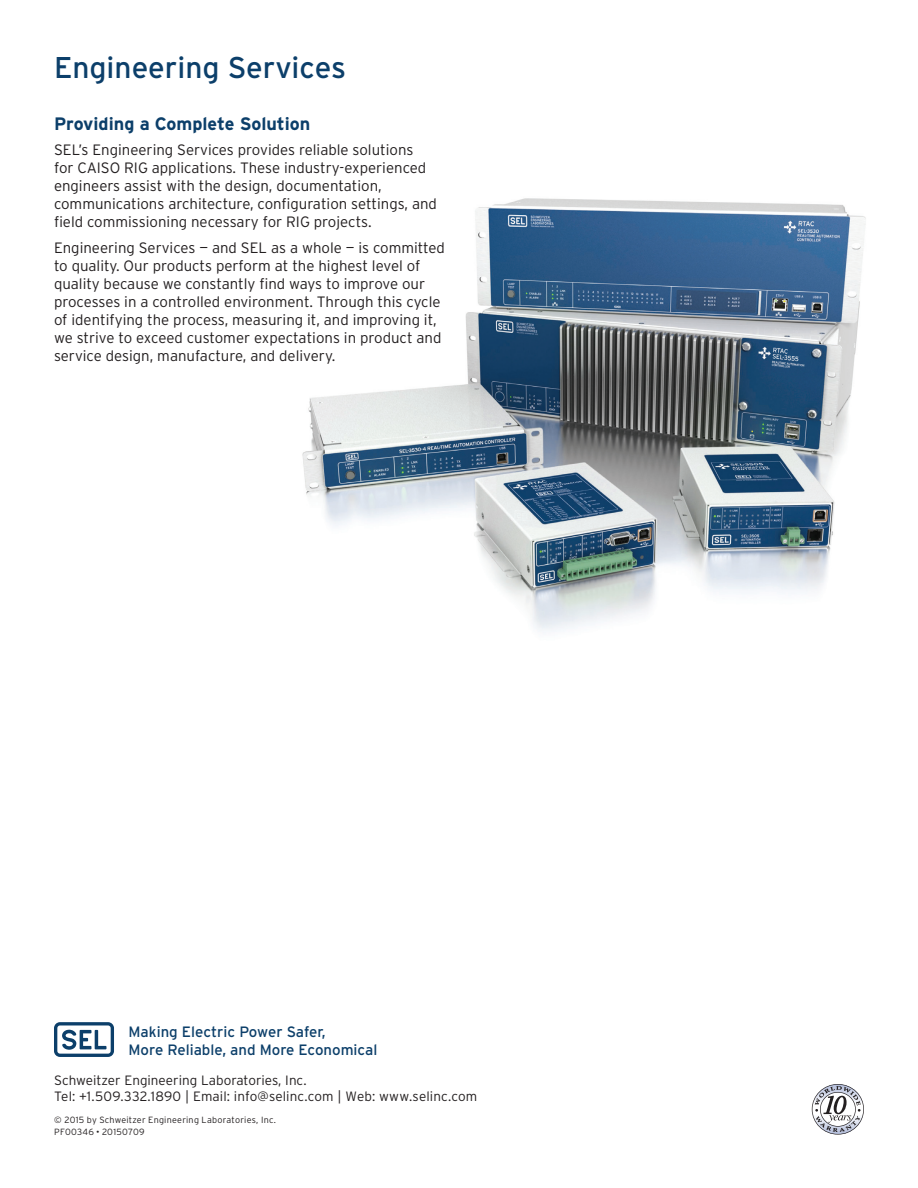
<style>
.page{position:relative;width:918px;height:1188px;background:#fff}
.page>*{position:absolute;margin:0;border:0;box-sizing:border-box;transform-origin:0 0}
.t1{font:30px "Interstate";color:#0c3f6a}
.t2{font:700 18px "Interstate";color:#0c3f6a}
.t3{font:300 15px/18px "Interstate";color:#231f20}
.t4{font:15px/18px "Interstate";color:#0c3f6a}
.t5{font:300 13.5px/16.2px "Interstate";color:#231f20}
.t6{font:300 9px/12px "Interstate";letter-spacing:.025em;color:#231f20}
.s1{font-weight:900}
</style>
<div class="page">
<img style="left:302px;top:198px;width:564px;height:433px">
<svg style="left:812px;top:1084px;width:52px;height:51px"></svg>
<svg style="left:54px;top:1022px;width:60px;height:35px"></svg>
<h1 class="t1" style="left:54px;top:49px;width:294px">Engineering Services</h1>
<p class="t2" style="left:54px;top:112px;width:258px">Providing a Complete Solution</p>
<p class="t3" style="left:54px;top:141px;width:385px">SEL’s Engineering Services provides reliable solutions<br>for CAISO RIG applications. These industry-experienced engineers assist with the design, documentation, communications architecture, configuration settings, and field commissioning necessary for RIG projects.</p>
<p class="t3" style="left:54px;top:238px;width:393px">Engineering Services — and SEL as a whole — is committed to quality. Our products perform at the highest level of quality because we constantly find ways to improve our processes in a controlled environment. Through this cycle of identifying the process, measuring it, and improving it, we strive to exceed customer expectations in product and service design, manufacture, and delivery.</p>
<p class="t4" style="left:129px;top:1022px;width:250px">Making Electric Power Safer,<br>More Reliable, and More Economical</p>
<p class="t5" style="left:54px;top:1072px;width:425px">Schweitzer Engineering Laboratories, Inc.<br>Tel: +1.509.332.1890 | Email: info@selinc.com | Web: www.selinc.com</p>
<p class="t6" style="left:54px;top:1113px;width:223px">© 2015 by Schweitzer Engineering Laboratories, Inc.<br>PF00346 <span class="s1">·</span> 20150709</p>
</div>
